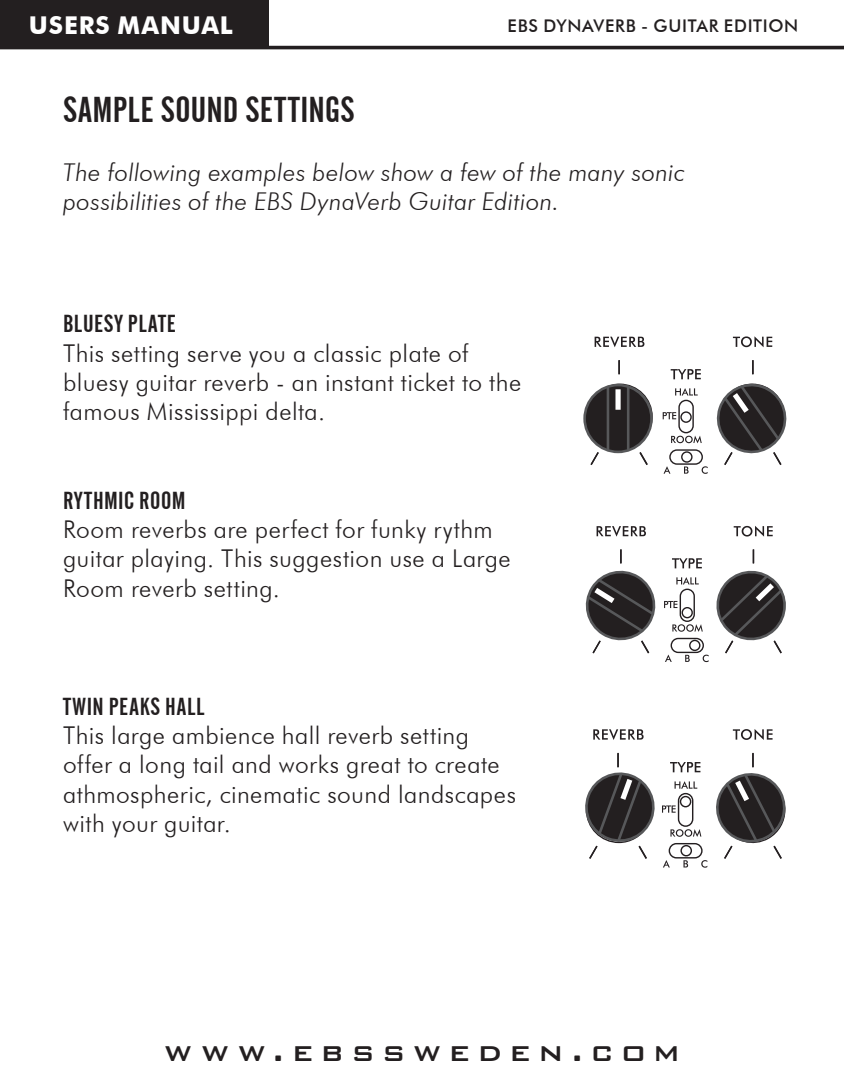
<style>
.page{position:relative;width:844px;height:1092px;background:#fff}
.page>*{position:absolute;margin:0;border:0;box-sizing:border-box;transform-origin:0 0}
.RUBBE{font:35.7px "Alternate Gothic No 2 BT";letter-spacing:.015em;color:#231f20}
.t1{font:500 35px "Bank Gothic BT";letter-spacing:.22em;color:#231f20}
.Bröd{font:300 24.5px/29.4px "Futura BT";letter-spacing:.02em;color:#231f20}
.Ingress{font:italic 300 24.5px/29.4px "Futura BT";letter-spacing:.01em;color:#231f20}
.Bröd-2{font:24.5px "Alternate Gothic No 2 BT";letter-spacing:.035em;color:#231f20}
.t2{font:700 24.5px "Futura BT";letter-spacing:.035em;color:#fff}
.t3{font:500 17.5px "Futura BT";letter-spacing:.04em;color:#231f20}
</style>
<div class="page">
<div style="left:0;top:0;width:268px;height:48px;background:#231f20"></div>
<hr style="left:0;top:46px;width:843px;height:3px;background:#231f20">
<svg style="left:593px;top:729px;width:50px;height:11px"></svg>
<svg style="left:732px;top:729px;width:40px;height:11px"></svg>
<svg style="left:596px;top:526px;width:49px;height:10px"></svg>
<svg style="left:733px;top:525px;width:39px;height:11px"></svg>
<svg style="left:594px;top:336px;width:50px;height:11px"></svg>
<svg style="left:732px;top:336px;width:40px;height:11px"></svg>
<svg style="left:587px;top:360px;width:200px;height:114px"></svg>
<div style="left:584px;top:385px;width:67px;height:67px;background:#231f20;border-radius:50%"></div>
<div style="left:583px;top:384px;width:69px;height:69px;border:3px solid #57585a;border-radius:50%"></div>
<div style="left:615px;top:389px;width:5px;height:21px;background:#fff"></div>
<hr style="left:626px;top:386px;width:3px;height:64px;background:#57585a">
<hr style="left:606px;top:386px;width:3px;height:64px;background:#57585a">
<svg style="left:585px;top:549px;width:201px;height:113px"></svg>
<svg style="left:585px;top:752px;width:201px;height:115px"></svg>
<p class="t2" style="left:29px;top:10px;width:205px">USERS MANUAL</p>
<p class="t3" style="left:507px;top:15px;width:292px">EBS DYNAVERB - GUITAR EDITION</p>
<p class="RUBBE" style="left:63px;top:89px;width:293px">SAMPLE SOUND SETTINGS</p>
<p class="Ingress" style="left:63px;top:157px;width:623px">The following examples below show a few of the many sonic possibilities of the EBS DynaVerb Guitar Edition.</p>
<p class="Bröd-2" style="left:63px;top:310px;width:114px">BLUESY PLATE</p>
<p class="Bröd" style="left:63px;top:338px;width:459px">This setting serve you a classic plate of bluesy guitar reverb - an instant ticket to the famous Mississippi delta.</p>
<p class="Bröd-2" style="left:63px;top:486px;width:124px">RYTHMIC ROOM</p>
<p class="Bröd" style="left:63px;top:514px;width:449px">Room reverbs are perfect for funky rythm guitar playing. This suggestion use a Large<br>Room reverb setting.</p>
<p class="Bröd-2" style="left:63px;top:692px;width:143px">TWIN PEAKS HALL</p>
<p class="Bröd" style="left:63px;top:720px;width:454px">This large ambience hall reverb setting offer a long tail and works great to create athmospheric, cinematic sound landscapes with your guitar.</p>
<h2 class="t1" style="left:164px;top:1032px;width:517px">www.ebssweden.com</h2>
</div>
